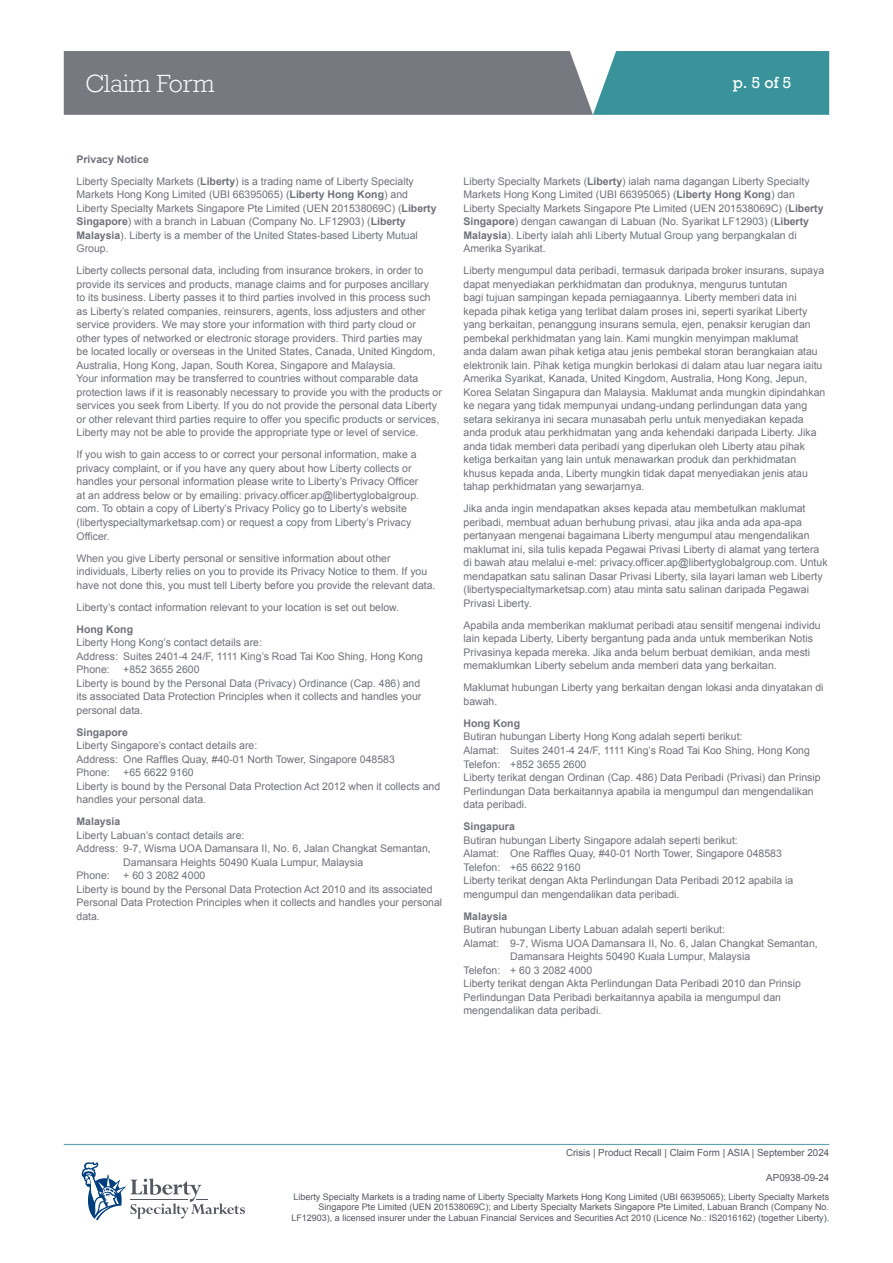
<style>
.page{position:relative;width:893px;height:1263px;background:#fff}
.page>*{position:absolute;margin:0;border:0;box-sizing:border-box;transform-origin:0 0}
.t1{font:300 25.5px "Rockwell Std";letter-spacing:-.005em;color:#fff}
.t2{font:15px "Rockwell";color:#fff}
.t3{font:10.5px/13.5px "Arial";color:#6e717a}
.t4{font:700 10.5px "Arial";color:#6e717a}
.t5{font:9.75px "Arial";color:#545861}
.t6{font:9px/10.5px "Arial";color:#545861;text-align:right}
.s1{font-weight:700}
</style>
<div class="page">
<svg style="left:64px;top:51px;width:765px;height:64px;background:#68858c"></svg>
<hr style="left:64px;top:1144px;width:765px;height:1px;background:#5fa4ac">
<svg style="left:82px;top:1162px;width:163px;height:58px"></svg>
<h1 class="t1" style="left:85px;top:69px;width:131px">Claim Form</h1>
<h2 class="t2" style="left:733px;top:73px;width:60px">p. 5 of 5</h2>
<p class="t3" style="left:77px;top:148px;width:339px;line-height:22px"><span class="s1">Privacy Notice<br></span>Liberty Specialty Markets (<span class="s1">Liberty</span>) is a trading name of Liberty Specialty</p>
<p class="t3" style="left:77px;top:188px;width:362px">Markets Hong Kong Limited (UBI 66395065) (<span class="s1">Liberty Hong Kong</span>) and Liberty Specialty Markets Singapore Pte Limited (UEN 201538069C) (<span class="s1">Liberty Singapore</span>) with a branch in Labuan (Company No. LF12903) (<span class="s1">Liberty Malaysia</span>). Liberty is a member of the United States-based Liberty Mutual Group.</p>
<p class="t3" style="left:77px;top:264px;width:367px">Liberty collects personal data, including from insurance brokers, in order to provide its services and products, manage claims and for purposes ancillary<br>to its business. Liberty passes it to third parties involved in this process such as Liberty’s related companies, reinsurers, agents, loss adjusters and other service providers. We may store your information with third party cloud or other types of networked or electronic storage providers. Third parties may<br>be located locally or overseas in the United States, Canada, United Kingdom, Australia, Hong Kong, Japan, South Korea, Singapore and Malaysia.<br>Your information may be transferred to countries without comparable data protection laws if it is reasonably necessary to provide you with the products or services you seek from Liberty. If you do not provide the personal data Liberty or other relevant third parties require to offer you specific products or services, Liberty may not be able to provide the appropriate type or level of service.</p>
<p class="t3" style="left:77px;top:448px;width:344px">If you wish to gain access to or correct your personal information, make a privacy complaint, or if you have any query about how Liberty collects or handles your personal information please write to Liberty’s Privacy Officer at an address below or by emailing: privacy.officer.ap@libertyglobalgroup. com. To obtain a copy of Liberty’s Privacy Policy go to Liberty’s website (libertyspecialtymarketsap.com) or request a copy from Liberty’s Privacy Officer.</p>
<p class="t3" style="left:77px;top:551px;width:360px">When you give Liberty personal or sensitive information about other individuals, Liberty relies on you to provide its Privacy Notice to them. If you have not done this, you must tell Liberty before you provide the relevant data.</p>
<p class="t3" style="left:77px;top:600px;width:324px">Liberty’s contact information relevant to your location is set out below.</p>
<p class="t4" style="left:77px;top:622px;width:58px">Hong Kong</p>
<p class="t3" style="left:77px;top:636px;width:348px">Liberty Hong Kong’s contact details are:<br>Address: Suites 2401-4 24/F, 1111 King’s Road Tai Koo Shing, Hong Kong<br>Phone:</p>
<p class="t3" style="left:77px;top:663px;width:346px;text-indent:47px">+852 3655 2600<br>Liberty is bound by the Personal Data (Privacy) Ordinance (Cap. 486) and its associated Data Protection Principles when it collects and handles your personal data.</p>
<p class="t4" style="left:77px;top:725px;width:53px">Singapore</p>
<p class="t3" style="left:77px;top:739px;width:320px">Liberty Singapore’s contact details are:<br>Address: One Raffles Quay, #40-01 North Tower, Singapore 048583<br>Phone:</p>
<p class="t3" style="left:77px;top:766px;width:365px;text-indent:47px">+65 6622 9160<br>Liberty is bound by the Personal Data Protection Act 2012 when it collects and handles your personal data.</p>
<p class="t4" style="left:77px;top:814px;width:45px">Malaysia</p>
<p class="t3" style="left:77px;top:828px;width:169px">Liberty Labuan’s contact details are:</p>
<p class="t3" style="left:77px;top:842px;width:356px">Address: 9-7, Wisma UOA Damansara II, No. 6, Jalan Changkat Semantan,</p>
<p class="t3" style="left:123px;top:855px;width:241px">Damansara Heights 50490 Kuala Lumpur, Malaysia</p>
<p class="t3" style="left:77px;top:869px;width:35px">Phone:</p>
<p class="t3" style="left:77px;top:869px;width:367px;text-indent:47px">+ 60 3 2082 4000<br>Liberty is bound by the Personal Data Protection Act 2010 and its associated Personal Data Protection Principles when it collects and handles your personal data.</p>
<p class="t3" style="left:463px;top:174px;width:362px">Liberty Specialty Markets (<span class="s1">Liberty</span>) ialah nama dagangan Liberty Specialty Markets Hong Kong Limited (UBI 66395065) (<span class="s1">Liberty Hong Kong</span>) dan Liberty Specialty Markets Singapore Pte Limited (UEN 201538069C) (<span class="s1">Liberty Singapore</span>) dengan cawangan di Labuan (No. Syarikat LF12903) (<span class="s1">Liberty Malaysia</span>). Liberty ialah ahli Liberty Mutual Group yang berpangkalan di Amerika Syarikat.</p>
<p class="t3" style="left:463px;top:264px;width:363px">Liberty mengumpul data peribadi, termasuk daripada broker insurans, supaya dapat menyediakan perkhidmatan dan produknya, mengurus tuntutan<br>bagi tujuan sampingan kepada perniagaannya. Liberty memberi data ini kepada pihak ketiga yang terlibat dalam proses ini, seperti syarikat Liberty yang berkaitan, penanggung insurans semula, ejen, penaksir kerugian dan pembekal perkhidmatan yang lain. Kami mungkin menyimpan maklumat<br>anda dalam awan pihak ketiga atau jenis pembekal storan berangkaian atau elektronik lain. Pihak ketiga mungkin berlokasi di dalam atau luar negara iaitu Amerika Syarikat, Kanada, United Kingdom, Australia, Hong Kong, Jepun, Korea Selatan Singapura dan Malaysia. Maklumat anda mungkin dipindahkan ke negara yang tidak mempunyai undang-undang perlindungan data yang setara sekiranya ini secara munasabah perlu untuk menyediakan kepada anda produk atau perkhidmatan yang anda kehendaki daripada Liberty. Jika anda tidak memberi data peribadi yang diperlukan oleh Liberty atau pihak ketiga berkaitan yang lain untuk menawarkan produk dan perkhidmatan khusus kepada anda, Liberty mungkin tidak dapat menyediakan jenis atau tahap perkhidmatan yang sewarjarnya.</p>
<p class="t3" style="left:463px;top:502px;width:366px">Jika anda ingin mendapatkan akses kepada atau membetulkan maklumat peribadi, membuat aduan berhubung privasi, atau jika anda ada apa-apa pertanyaan mengenai bagaimana Liberty mengumpul atau mengendalikan maklumat ini, sila tulis kepada Pegawai Privasi Liberty di alamat yang tertera di bawah atau melalui e-mel: privacy.officer.ap@libertyglobalgroup.com. Untuk mendapatkan satu salinan Dasar Privasi Liberty, sila layari laman web Liberty (libertyspecialtymarketsap.com) atau minta satu salinan daripada Pegawai Privasi Liberty.</p>
<p class="t3" style="left:463px;top:619px;width:359px">Apabila anda memberikan maklumat peribadi atau sensitif mengenai individu lain kepada Liberty, Liberty bergantung pada anda untuk memberikan Notis Privasinya kepada mereka. Jika anda belum berbuat demikian, anda mesti memaklumkan Liberty sebelum anda memberi data yang berkaitan.</p>
<p class="t3" style="left:463px;top:681px;width:362px">Maklumat hubungan Liberty yang berkaitan dengan lokasi anda dinyatakan di bawah.</p>
<p class="t4" style="left:463px;top:716px;width:58px">Hong Kong</p>
<p class="t3" style="left:463px;top:730px;width:359px">Butiran hubungan Liberty Hong Kong adalah seperti berikut:<br>Alamat: Suites 2401-4 24/F, 1111 King’s Road Tai Koo Shing, Hong Kong Telefon: +852 3655 2600<br>Liberty terikat dengan Ordinan (Cap. 486) Data Peribadi (Privasi) dan Prinsip Perlindungan Data berkaitannya apabila ia mengumpul dan mengendalikan data peribadi.</p>
<p class="t4" style="left:463px;top:819px;width:53px">Singapura</p>
<p class="t3" style="left:463px;top:833px;width:331px">Butiran hubungan Liberty Singapore adalah seperti berikut:<br>Alamat: One Raffles Quay, #40-01 North Tower, Singapore 048583<br>Telefon: +65 6622 9160<br>Liberty terikat dengan Akta Perlindungan Data Peribadi 2012 apabila ia mengumpul dan mengendalikan data peribadi.</p>
<p class="t4" style="left:463px;top:909px;width:45px">Malaysia</p>
<p class="t3" style="left:463px;top:923px;width:263px">Butiran hubungan Liberty Labuan adalah seperti berikut:</p>
<p class="t3" style="left:463px;top:936px;width:356px">Alamat: 9-7, Wisma UOA Damansara II, No. 6, Jalan Changkat Semantan,</p>
<p class="t3" style="left:510px;top:950px;width:241px">Damansara Heights 50490 Kuala Lumpur, Malaysia</p>
<p class="t3" style="left:463px;top:963px;width:130px">Telefon: + 60 3 2082 4000</p>
<p class="t3" style="left:463px;top:977px;width:339px">Liberty terikat dengan Akta Perlindungan Data Peribadi 2010 dan Prinsip</p>
<p class="t3" style="left:463px;top:990px;width:319px">Perlindungan Data Peribadi berkaitannya apabila ia mengumpul dan</p>
<p class="t3" style="left:463px;top:1004px;width:139px">mengendalikan data peribadi.</p>
<p class="t5" style="left:566px;top:1146px;width:265px">Crisis | Product Recall | Claim Form | ASIA | September 2024</p>
<p class="t5" style="left:766px;top:1171px;width:64px">AP0938-09-24</p>
<p class="t6" style="left:291px;top:1191px;width:539px">Liberty Specialty Markets is a trading name of Liberty Specialty Markets Hong Kong Limited (UBI 66395065); Liberty Specialty Markets<br>Singapore Pte Limited (UEN 201538069C); and Liberty Specialty Markets Singapore Pte Limited, Labuan Branch (Company No.<br>LF12903), a licensed insurer under the Labuan Financial Services and Securities Act 2010 (Licence No.: IS2016162) (together Liberty).</p>
</div>
